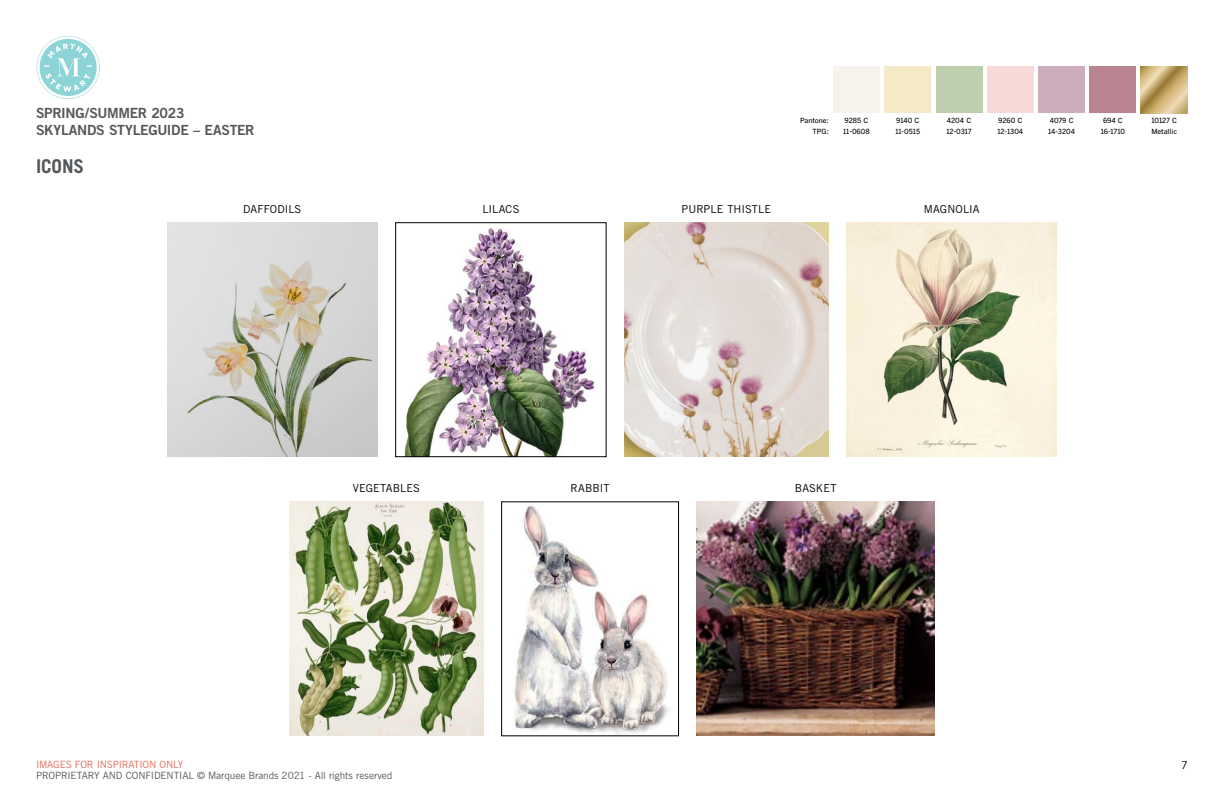
<style>
.page{position:relative;width:1224px;height:792px;background:#fff}
.page>*{position:absolute;margin:0;border:0;box-sizing:border-box;transform-origin:0 0}
.t1{font:700 19px "Trade Gothic";letter-spacing:-.005em;color:#55585a}
.t2{font:14px/16.8px "Trade Gothic Bold Two";letter-spacing:-.025em;color:#55585a}
.t3{font:11px "Trade Gothic";letter-spacing:.01em;color:#000}
.t4{font:10px "Trade Gothic";letter-spacing:-.01em;color:#55585a}
.t5{font:10px "Trade Gothic";letter-spacing:-.015em;color:#e26a57}
.t6{font:500 7px/10.3px "MSL Gothic";color:#000}
</style>
<div class="page">
<svg style="left:36px;top:36px;width:64px;height:63px"></svg>
<div style="left:1090px;top:66px;width:46px;height:47px;background:#b98390"></div>
<div style="left:833px;top:66px;width:47px;height:47px;background:#f5f3ec"></div>
<div style="left:884px;top:66px;width:47px;height:47px;background:#f4eac8"></div>
<div style="left:936px;top:66px;width:46px;height:47px;background:#bdcfae"></div>
<svg style="left:1141px;top:66px;width:47px;height:47px;background:#caaf77"></svg>
<div style="left:987px;top:66px;width:47px;height:47px;background:#f7dad7"></div>
<div style="left:1038px;top:66px;width:47px;height:47px;background:#cdacbd"></div>
<img style="left:697px;top:502px;width:238px;height:234px">
<img style="left:289px;top:502px;width:195px;height:234px">
<img style="left:513px;top:505px;width:156px;height:229px">
<img style="left:404px;top:228px;width:191px;height:227px">
<img style="left:624px;top:223px;width:204px;height:234px">
<img style="left:846px;top:223px;width:211px;height:234px">
<img style="left:167px;top:223px;width:211px;height:234px">
<h2 class="t2" style="left:36px;top:104px;width:220px">SPRING/SUMMER 2023<br>SKYLANDS STYLEGUIDE – EASTER</h2>
<p class="t6" style="left:1101px;top:116px;width:26px;text-align:center">694 C<br>16-1710</p>
<p class="t6" style="left:800px;top:116px;width:30px;text-align:right">Pantone:<br>TPG:</p>
<p class="t6" style="left:843px;top:116px;width:28px">9285 C<br>11-0608</p>
<p class="t6" style="left:895px;top:116px;width:26px">9140 C<br>11-0515</p>
<p class="t6" style="left:946px;top:116px;width:27px">4204 C<br>12-0317</p>
<p class="t6" style="left:1151px;top:116px;width:27px">10127 C<br>Metallic</p>
<p class="t6" style="left:997px;top:116px;width:27px">9260 C<br>12-1304</p>
<p class="t6" style="left:1048px;top:116px;width:28px">4079 C<br>14-3204</p>
<h1 class="t1" style="left:36px;top:154px;width:50px">ICONS</h1>
<h3 class="t3" style="left:243px;top:203px;width:60px">DAFFODILS</h3>
<h3 class="t3" style="left:482px;top:203px;width:39px">LILACS</h3>
<h3 class="t3" style="left:682px;top:203px;width:91px">PURPLE THISTLE</h3>
<h3 class="t3" style="left:924px;top:203px;width:57px">MAGNOLIA</h3>
<h3 class="t3" style="left:353px;top:482px;width:69px">VEGETABLES</h3>
<h3 class="t3" style="left:571px;top:482px;width:40px">RABBIT</h3>
<h3 class="t3" style="left:795px;top:482px;width:43px">BASKET</h3>
<h3 class="t5" style="left:36px;top:759px;width:149px">IMAGES FOR INSPIRATION ONLY</h3>
<h3 class="t3" style="left:1181px;top:759px;width:8px">7</h3>
<h3 class="t4" style="left:36px;top:769px;width:358px">PROPRIETARY AND CONFIDENTIAL © Marquee Brands 2021 - All rights reserved</h3>
</div>
